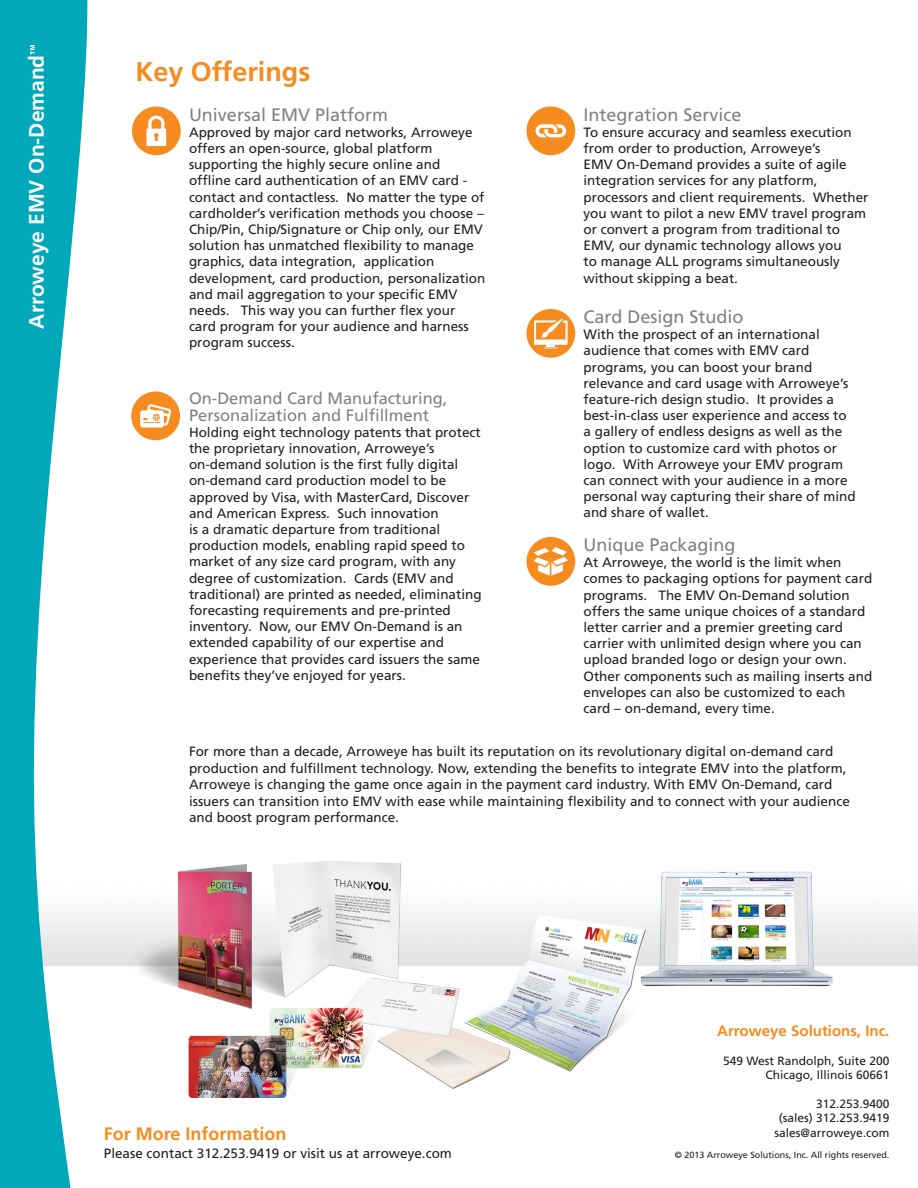
<style>
.page{position:relative;width:918px;height:1188px;background:#fff}
.page>*{position:absolute;margin:0;border:0;box-sizing:border-box;transform-origin:0 0}
.t1{font:700 27px "Frutiger";color:#f68b1f}
.t2{font:700 21px "Frutiger";color:#fff}
.t3{font:18px "Frutiger";color:#808285}
.t4{font:700 18px "Frutiger";color:#f68b1f}
.t5{font:16.5px/16.2px "Frutiger";color:#808285}
.t6{font:700 15px "Frutiger";color:#f68b1f}
.t7{font:13.5px/16.2px "Frutiger";color:#231f20}
.t8{font:12px "Frutiger";color:#231f20}
.t9{font:9px "Frutiger";color:#231f20}
</style>
<div class="page">
<img style="left:111px;top:861px;width:769px;height:237px">
<svg style="left:0;top:0;width:103px;height:1188px;fill:#00a8b9"></svg>
<div style="left:131px;top:392px;width:49px;height:48px;background:#f68b1f;border-radius:50%"></div>
<svg style="left:140px;top:404px;width:31px;height:24px"></svg>
<div style="left:132px;top:107px;width:49px;height:48px;background:#f68b1f;border-radius:50%"></div>
<svg style="left:147px;top:116px;width:19px;height:30px"></svg>
<div style="left:527px;top:106px;width:48px;height:49px;background:#f68b1f;border-radius:50%"></div>
<svg style="left:536px;top:124px;width:30px;height:13px"></svg>
<div style="left:527px;top:309px;width:48px;height:49px;background:#f68b1f;border-radius:50%"></div>
<svg style="left:534px;top:318px;width:34px;height:31px"></svg>
<div style="left:527px;top:537px;width:48px;height:49px;background:#f68b1f;border-radius:50%"></div>
<svg style="left:534px;top:547px;width:34px;height:29px"></svg>
<p class="t2" style="left:24px;top:329px;width:286px;rotate:-90deg">Arroweye EMV On-Demand<sup>™</sup></p>
<p class="t1" style="left:135px;top:55px;width:177px">Key Offerings</p>
<p class="t3" style="left:189px;top:104px;width:201px">Universal EMV Platform</p>
<p class="t7" style="left:189px;top:124px;width:298px">Approved by major card networks, Arroweye offers an open-source, global platform supporting the highly secure online and offline card authentication of an EMV card - contact and contactless. No matter the type of cardholder’s verification methods you choose – Chip/Pin, Chip/Signature or Chip only, our EMV solution has unmatched flexibility to manage graphics, data integration, application development, card production, personalization and mail aggregation to your specific EMV needs. This way you can further flex your card program for your audience and harness program success.</p>
<p class="t5" style="left:189px;top:391px;width:260px">On-Demand Card Manufacturing,<br>Personalization and Fulfillment</p>
<p class="t7" style="left:189px;top:424px;width:294px">Holding eight technology patents that protect the proprietary innovation, Arroweye’s on-demand solution is the first fully digital on-demand card production model to be approved by Visa, with MasterCard, Discover and American Express. Such innovation<br>is a dramatic departure from traditional production models, enabling rapid speed to market of any size card program, with any degree of customization. Cards (EMV and traditional) are printed as needed, eliminating forecasting requirements and pre-printed inventory. Now, our EMV On-Demand is an extended capability of our expertise and experience that provides card issuers the same benefits they’ve enjoyed for years.</p>
<p class="t3" style="left:584px;top:104px;width:160px">Integration Service</p>
<p class="t7" style="left:584px;top:124px;width:287px">To ensure accuracy and seamless execution from order to production, Arroweye’s<br>EMV On-Demand provides a suite of agile integration services for any platform, processors and client requirements. Whether you want to pilot a new EMV travel program or convert a program from traditional to EMV, our dynamic technology allows you<br>to manage ALL programs simultaneously without skipping a beat.</p>
<p class="t3" style="left:584px;top:306px;width:162px">Card Design Studio</p>
<p class="t7" style="left:584px;top:326px;width:274px">With the prospect of an international audience that comes with EMV card programs, you can boost your brand relevance and card usage with Arroweye’s feature-rich design studio. It provides a best-in-class user experience and access to a gallery of endless designs as well as the option to customize card with photos or logo. With Arroweye your EMV program can connect with your audience in a more personal way capturing their share of mind and share of wallet.</p>
<p class="t3" style="left:584px;top:534px;width:154px">Unique Packaging</p>
<p class="t7" style="left:584px;top:554px;width:290px">At Arroweye, the world is the limit when comes to packaging options for payment card programs. The EMV On-Demand solution offers the same unique choices of a standard letter carrier and a premier greeting card carrier with unlimited design where you can upload branded logo or design your own.<br>Other components such as mailing inserts and envelopes can also be customized to each card – on-demand, every time.</p>
<p class="t7" style="left:189px;top:743px;width:662px">For more than a decade, Arroweye has built its reputation on its revolutionary digital on-demand card production and fulfillment technology. Now, extending the benefits to integrate EMV into the platform, Arroweye is changing the game once again in the payment card industry. With EMV On-Demand, card issuers can transition into EMV with ease while maintaining flexibility and to connect with your audience and boost program performance.</p>
<p class="t6" style="left:717px;top:1022px;width:174px">Arroweye Solutions, Inc.</p>
<p class="t8" style="left:723px;top:1054px;width:168px">549 West Randolph, Suite 200</p>
<p class="t8" style="left:765px;top:1068px;width:126px">Chicago, Illinois 60661</p>
<p class="t8" style="left:816px;top:1097px;width:75px">312.253.9400</p>
<p class="t8" style="left:779px;top:1111px;width:112px">(sales) 312.253.9419</p>
<p class="t8" style="left:775px;top:1126px;width:116px">sales@arroweye.com</p>
<p class="t4" style="left:104px;top:1123px;width:184px">For More Information</p>
<p class="t7" style="left:104px;top:1145px;width:350px">Please contact 312.253.9419 or visit us at arroweye.com</p>
<p class="t9" style="left:675px;top:1149px;width:216px">© 2013 Arroweye Solutions, Inc. All rights reserved.</p>
</div>
